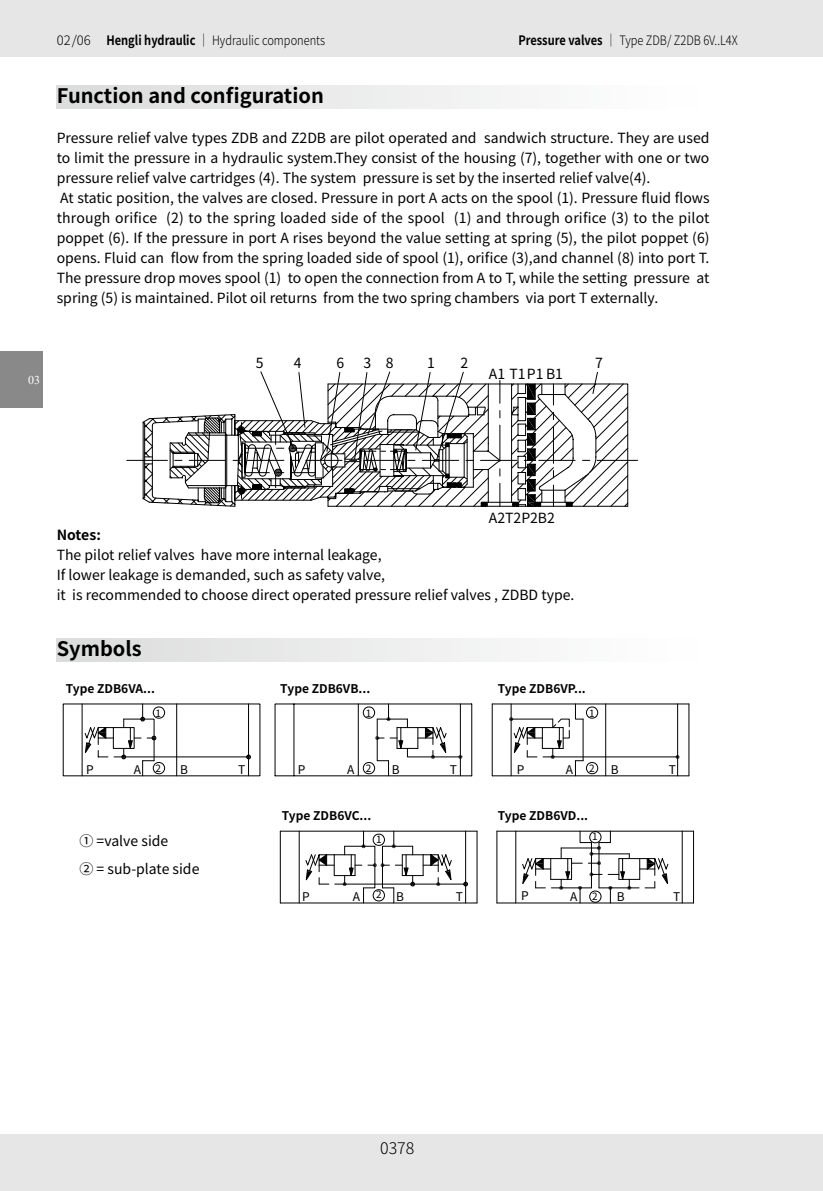
<style>
.page{position:relative;width:823px;height:1191px;background:#fff}
.page>*{position:absolute;margin:0;border:0;box-sizing:border-box;transform-origin:0 0}
.正文{font:700 20px "Noto Sans Hans";color:#000}
.t1{font:300 16px "Noto Sans Hans";color:#000}
.正文-2{font:14px/20px "Noto Sans Hans";color:#000;text-align:justify}
.正文-3{font:700 14px "Noto Sans Hans";letter-spacing:-.01em;color:#000}
.t2{font:300 13px "Noto Sans Hans";color:#000}
.t3{font:300 13px "Noto Sans Hans";color:#000;scale:.85 1}
.t4{font:700 12px "Noto Sans Hans";color:#000}
.t5{font:12px "Noto Sans Hans";color:#000}
.t6{font:12px "Times New Roman";color:#fff}
.t7{font:10px "Noto Sans Hans";color:#000}
.s1{font-weight:700}
.s2{font-size:10px}
.s3{font-size:12px}
</style>
<div class="page">
<div style="left:0;top:0;width:822px;height:57px;background:#e6e6e6"></div>
<div style="left:0;top:1134px;width:822px;height:57px;background:#e6e6e6"></div>
<div style="left:0;top:351px;width:43px;height:57px;background:#898989"></div>
<hr style="left:596px;top:460px;width:41px;height:1px;background:#000">
<hr style="left:127px;top:460px;width:40px;height:1px;background:#000">
<svg style="left:142px;top:371px;width:486px;height:136px"></svg>
<hr style="left:82px;top:704px;width:1px;height:72px;background:#000">
<svg style="left:84px;top:704px;width:167px;height:72px"></svg>
<svg style="left:274px;top:703px;width:198px;height:73px"></svg>
<hr style="left:492px;top:703px;width:196px;height:1px;background:#000">
<hr style="left:492px;top:775px;width:196px;height:1px;background:#000">
<hr style="left:491px;top:704px;width:1px;height:72px;background:#000">
<svg style="left:509px;top:703px;width:180px;height:73px"></svg>
<hr style="left:280px;top:831px;width:1px;height:72px;background:#000">
<hr style="left:298px;top:831px;width:1px;height:72px;background:#000">
<hr style="left:280px;top:902px;width:196px;height:1px;background:#000">
<hr style="left:280px;top:830px;width:196px;height:1px;background:#000">
<svg style="left:305px;top:830px;width:172px;height:73px"></svg>
<hr style="left:515px;top:831px;width:1px;height:72px;background:#000">
<hr style="left:496px;top:831px;width:1px;height:72px;background:#000">
<hr style="left:496px;top:830px;width:197px;height:1px;background:#000">
<hr style="left:496px;top:902px;width:197px;height:1px;background:#000">
<svg style="left:521px;top:830px;width:172px;height:74px"></svg>
<div style="left:57px;top:638px;width:652px;height:24px;background:linear-gradient(to right,#dbdcdc,#fff)"></div>
<div style="left:57px;top:85px;width:652px;height:24px;background:linear-gradient(to right,#dbdcdc,#fff)"></div>
<p class="t2" style="left:57px;top:33px;width:270px">02/06 <span class="s1">Hengli hydraulic</span> ｜ Hydraulic components</p>
<p class="正文" style="left:57px;top:84px;width:268px">Function and configuration</p>
<p class="t3" style="left:518px;top:33px;width:259px"><span class="s1">Pressure valves</span> ｜ Type ZDB/ Z2DB 6V..L4X</p>
<p class="正文-2" style="left:57px;top:128px;width:653px">Pressure relief valve types ZDB and Z2DB are pilot operated and sandwich structure. They are used to limit the pressure in a hydraulic system.They consist of the housing (7), together with one or two pressure relief valve cartridges (4). The system pressure is set by the inserted relief valve(4).</p>
<p class="正文-2" style="left:57px;top:188px;width:654px">At static position, the valves are closed. Pressure in port A acts on the spool (1). Pressure fluid flows through orifice (2) to the spring loaded side of the spool (1) and through orifice (3) to the pilot poppet (6). If the pressure in port A rises beyond the value setting at spring (5), the pilot poppet (6) opens. Fluid can flow from the spring loaded side of spool (1), orifice (3),and channel (8) into port T.<br>The pressure drop moves spool (1) to open the connection from A to T, while the setting pressure at spring (5) is maintained. Pilot oil returns from the two spring chambers via port T externally.</p>
<p class="t6" style="left:28px;top:372px;width:13px">03</p>
<p class="正文-2" style="left:255px;top:353px;width:9px">5</p>
<p class="正文-2" style="left:293px;top:353px;width:9px">4</p>
<p class="正文-2" style="left:336px;top:353px;width:9px">6</p>
<p class="正文-2" style="left:363px;top:353px;width:31px">3 8</p>
<p class="正文-2" style="left:427px;top:353px;width:9px">1</p>
<p class="正文-2" style="left:460px;top:353px;width:9px">2</p>
<p class="正文-2" style="left:594px;top:353px;width:9px">7</p>
<p class="正文-2" style="left:488px;top:364px;width:75px">A1 T1P1 B1</p>
<p class="正文-2" style="left:488px;top:508px;width:68px">A2T2P2B2</p>
<p class="正文-3" style="left:57px;top:527px;width:46px">Notes:</p>
<p class="正文-2" style="left:57px;top:545px;width:326px">The pilot relief valves have more internal leakage,</p>
<p class="正文-2" style="left:57px;top:565px;width:329px">If lower leakage is demanded, such as safety valve,</p>
<p class="正文-2" style="left:57px;top:585px;width:519px">it is recommended to choose direct operated pressure relief valves , ZDBD type.</p>
<p class="正文" style="left:57px;top:637px;width:86px">Symbols</p>
<p class="t4" style="left:66px;top:681px;width:91px">Type ZDB6VA...</p>
<p class="t4" style="left:280px;top:681px;width:91px">Type ZDB6VB...</p>
<p class="t4" style="left:497px;top:681px;width:89px">Type ZDB6VP...</p>
<p class="t7" style="left:155px;top:707px;width:7px">1</p>
<p class="t7" style="left:365px;top:707px;width:7px">1</p>
<p class="t7" style="left:588px;top:707px;width:7px">1</p>
<p class="t5" style="left:86px;top:762px;width:9px">P</p>
<p class="t7" style="left:155px;top:762px;width:7px">2</p>
<p class="t5" style="left:134px;top:762px;width:9px">A</p>
<p class="t5" style="left:180px;top:762px;width:9px">B</p>
<p class="t5" style="left:238px;top:762px;width:9px">T</p>
<p class="t5" style="left:297px;top:762px;width:9px">P</p>
<p class="t5" style="left:347px;top:762px;width:26px">A <span class="s2">2</span></p>
<p class="t5" style="left:392px;top:762px;width:9px">B</p>
<p class="t5" style="left:449px;top:762px;width:9px">T</p>
<p class="t5" style="left:516px;top:762px;width:9px">P</p>
<p class="t5" style="left:565px;top:762px;width:9px">A</p>
<p class="t7" style="left:588px;top:762px;width:7px">2</p>
<p class="t5" style="left:610px;top:762px;width:9px">B</p>
<p class="t5" style="left:668px;top:762px;width:9px">T</p>
<p class="正文-2" style="left:79px;top:831px;width:90px">① =valve side</p>
<p class="正文-2" style="left:79px;top:859px;width:121px">② = sub-plate side</p>
<p class="t4" style="left:281px;top:809px;width:91px">Type ZDB6VC...</p>
<p class="t4" style="left:497px;top:809px;width:92px">Type ZDB6VD...</p>
<p class="t7" style="left:376px;top:834px;width:7px">1</p>
<p class="t5" style="left:302px;top:890px;width:9px">P</p>
<p class="t5" style="left:352px;top:890px;width:9px">A</p>
<p class="t7" style="left:376px;top:889px;width:30px">2 <span class="s3">B</span></p>
<p class="t5" style="left:455px;top:890px;width:9px">T</p>
<p class="t7" style="left:591px;top:831px;width:7px">1</p>
<p class="t5" style="left:520px;top:888px;width:9px">P</p>
<p class="t5" style="left:570px;top:890px;width:29px">A <span class="s2">2</span></p>
<p class="t5" style="left:616px;top:890px;width:9px">B</p>
<p class="t5" style="left:673px;top:890px;width:9px">T</p>
<p class="t1" style="left:380px;top:1139px;width:36px">0378</p>
</div>
